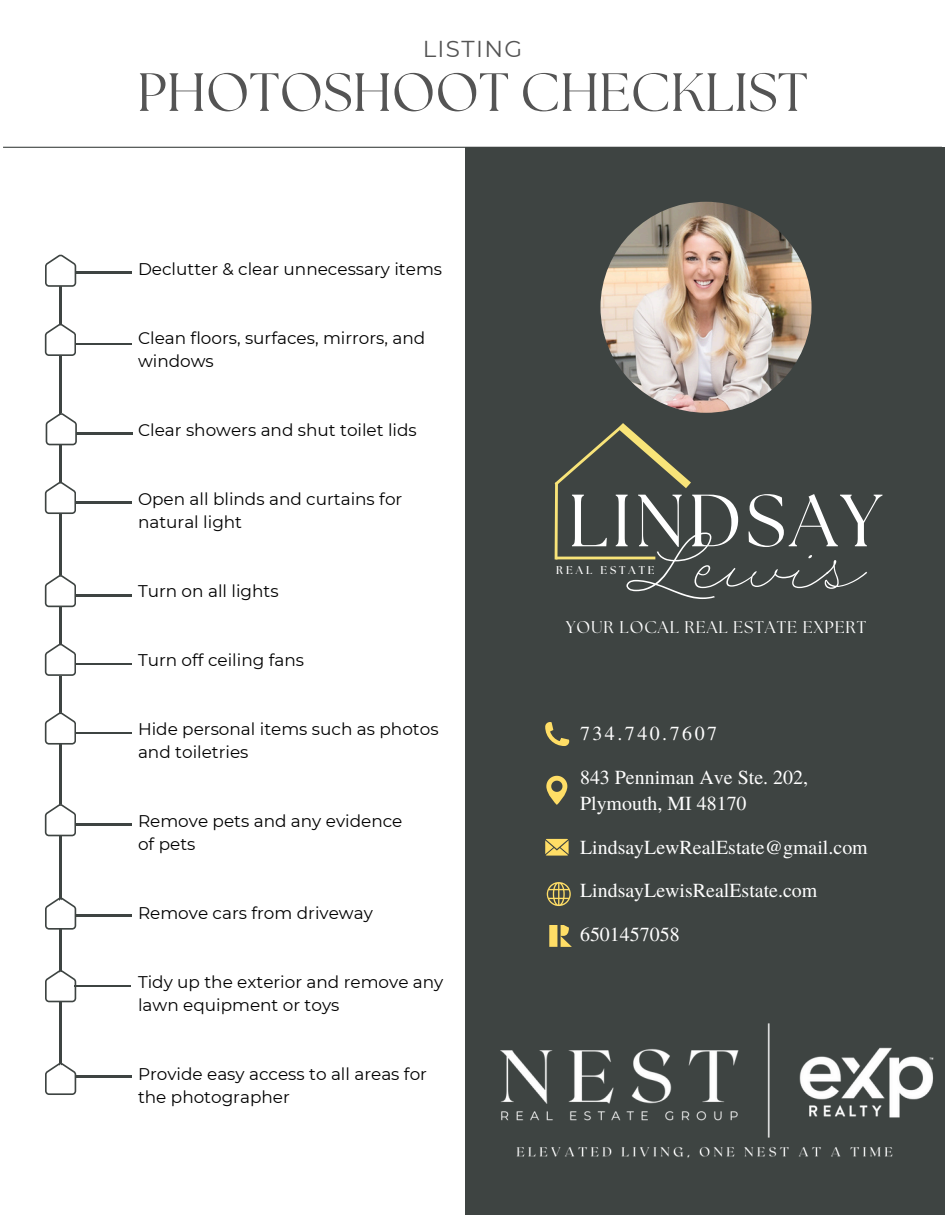
<style>
.page{position:relative;width:945px;height:1215px;background:#fff}
.page>*{position:absolute;margin:0;border:0;box-sizing:border-box;transform-origin:0 0}
.t1{font:75.75px "Rolling Pen Basic Two";color:#fff}
.t2{font:73.8px "The Seasons";letter-spacing:.05em;color:#fff}
.t3{font:67.5px "Rolling Pen Basic Two";color:#fff}
.t4{font:53.7px "The Seasons";color:#545454}
.t5{font:22.95px "Montserrat";letter-spacing:.06em;color:#545454}
.t6{font:19.95px/26.5px "Te X Gyre Termes";color:#fefefe}
.t7{font:19.95px "Te X Gyre Termes";letter-spacing:.125em;color:#fefefe}
.t8{font:16.8px/23px "Montserrat";color:#000}
.t9{font:16.8px "The Seasons";letter-spacing:.06em;color:#fefefe}
.t10{font:700 11.25px "The Seasons";letter-spacing:.265em;color:#fff}
</style>
<div class="page">
<hr style="left:3px;top:147px;width:939px;height:1px;background:#3e4442">
<div style="left:466px;top:147px;width:479px;height:1068px;background:#3e4442"></div>
<img style="left:601px;top:202px;width:211px;height:211px;border-radius:50%">
<hr style="left:60px;top:271px;width:2px;height:820px;background:#3e4442">
<svg style="left:45px;top:254px;width:31px;height:33px"></svg>
<hr style="left:75px;top:272px;width:57px;height:1px;background:#3e4442">
<svg style="left:45px;top:324px;width:31px;height:32px"></svg>
<hr style="left:75px;top:343px;width:57px;height:2px;background:#3e4442">
<svg style="left:46px;top:413px;width:31px;height:32px"></svg>
<hr style="left:76px;top:433px;width:57px;height:1px;background:#3e4442">
<svg style="left:45px;top:482px;width:31px;height:32px"></svg>
<hr style="left:75px;top:502px;width:57px;height:1px;background:#3e4442">
<svg style="left:45px;top:575px;width:31px;height:32px"></svg>
<hr style="left:75px;top:595px;width:57px;height:1px;background:#3e4442">
<svg style="left:45px;top:643px;width:31px;height:33px"></svg>
<hr style="left:75px;top:663px;width:57px;height:2px;background:#3e4442">
<svg style="left:45px;top:712px;width:31px;height:33px"></svg>
<hr style="left:75px;top:732px;width:57px;height:2px;background:#3e4442">
<svg style="left:45px;top:804px;width:31px;height:32px"></svg>
<hr style="left:75px;top:824px;width:57px;height:1px;background:#3e4442">
<svg style="left:45px;top:897px;width:31px;height:33px"></svg>
<hr style="left:75px;top:915px;width:57px;height:1px;background:#3e4442">
<hr style="left:74px;top:985px;width:57px;height:2px;background:#3e4442">
<hr style="left:75px;top:1076px;width:57px;height:1px;background:#3e4442">
<svg style="left:45px;top:1063px;width:31px;height:32px"></svg>
<svg style="left:45px;top:970px;width:31px;height:32px"></svg>
<svg style="left:549px;top:925px;width:23px;height:22px"></svg>
<svg style="left:545px;top:722px;width:24px;height:24px"></svg>
<svg style="left:546px;top:882px;width:25px;height:24px"></svg>
<svg style="left:545px;top:838px;width:24px;height:18px"></svg>
<svg style="left:546px;top:776px;width:21px;height:29px"></svg>
<svg style="left:554px;top:423px;width:137px;height:137px"></svg>
<hr style="left:556px;top:557px;width:99px;height:2px;background:#f8e479">
<img style="left:465px;top:1017px;width:469px;height:150px">
<p class="t5" style="left:423px;top:35px;width:101px">LISTING</p>
<p class="t4" style="left:137px;top:68px;width:672px">PHOTOSHOOT CHECKLIST</p>
<h3 class="t8" style="left:138px;top:258px;width:306px">Declutter &amp; clear unnecessary items</h3>
<p class="t8" style="left:138px;top:327px;width:289px">Clean floors, surfaces, mirrors, and windows</p>
<p class="t8" style="left:138px;top:419px;width:280px">Clear showers and shut toilet lids</p>
<p class="t8" style="left:138px;top:488px;width:266px">Open all blinds and curtains for natural light</p>
<p class="t8" style="left:138px;top:580px;width:142px">Turn on all lights</p>
<p class="t8" style="left:138px;top:649px;width:168px">Turn off ceiling fans</p>
<p class="t8" style="left:138px;top:718px;width:302px">Hide personal items such as photos and toiletries</p>
<p class="t8" style="left:138px;top:810px;width:266px">Remove pets and any evidence</p>
<p class="t8" style="left:138px;top:833px;width:59px">of pets</p>
<h2 class="t8" style="left:138px;top:902px;width:236px">Remove cars from driveway</h2>
<p class="t8" style="left:138px;top:971px;width:307px">Tidy up the exterior and remove any lawn equipment or toys</p>
<h6 class="t8" style="left:138px;top:1063px;width:290px">Provide easy access to all areas for</h6>
<p class="t8" style="left:138px;top:1086px;width:153px">the photographer</p>
<h5 class="t2" style="left:568px;top:487px;width:315px">LINDSAY</h5>
<h5 class="t10" style="left:556px;top:565px;width:100px">REAL ESTAT E</h5>
<p class="t1" style="left:631px;top:518px;width:67px">L</p>
<p class="t3" style="left:693px;top:523px;width:170px">ewis</p>
<h5 class="t9" style="left:566px;top:620px;width:302px">YOUR LOCAL REAL ESTATE EXPERT</h5>
<p class="t7" style="left:580px;top:719px;width:139px">734.740.7607</p>
<p class="t6" style="left:580px;top:763px;width:229px">843 Penniman Ave Ste. 202,<br>Plymouth, MI 48170</p>
<p class="t6" style="left:580px;top:833px;width:289px">LindsayLewRealEstate@gmail.com</p>
<h5 class="t6" style="left:580px;top:876px;width:239px">LindsayLewisRealEstate.com</h5>
<h5 class="t6" style="left:580px;top:920px;width:101px">6501457058</h5>
</div>
